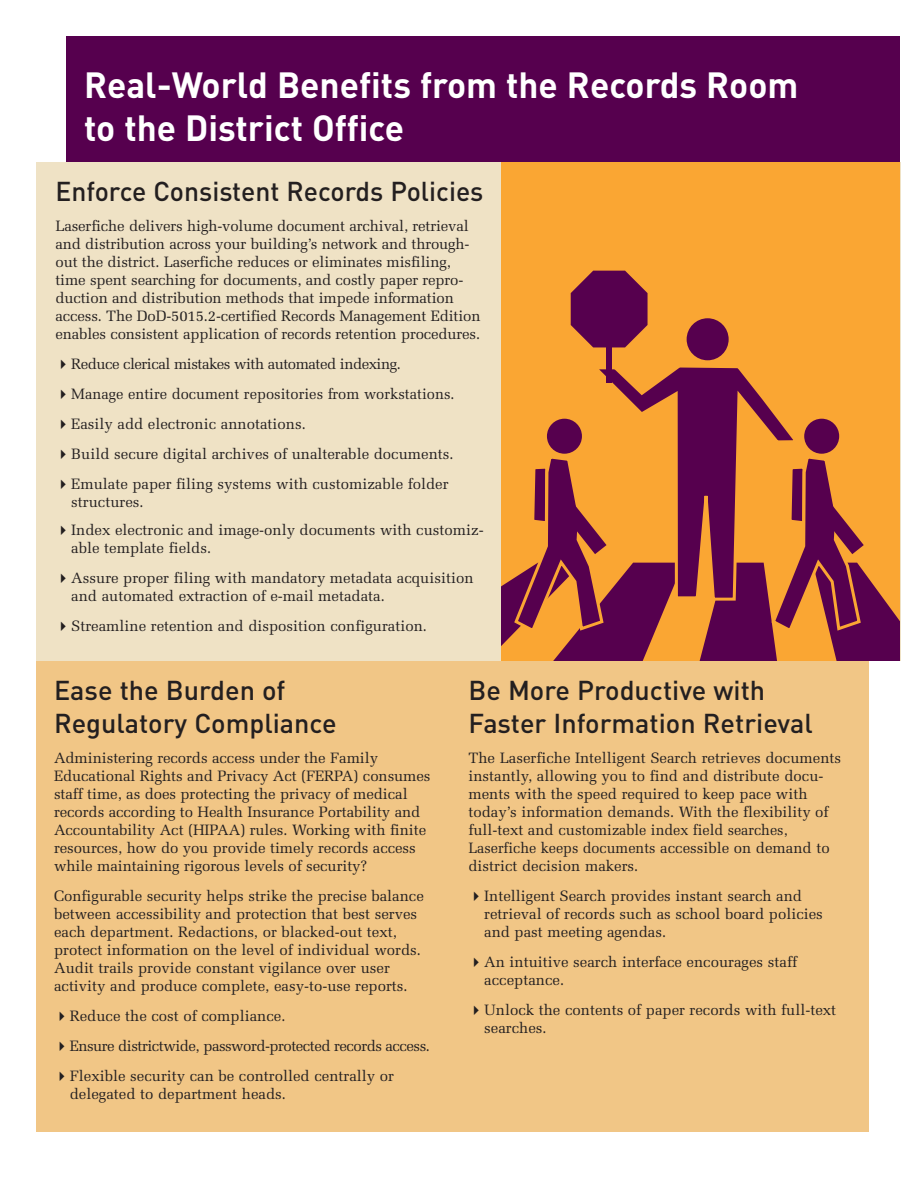
<style>
.page{position:relative;width:918px;height:1188px;background:#fff}
.page>*{position:absolute;margin:0;border:0;box-sizing:border-box;transform-origin:0 0}
.t1{font:700 36px/43.3px "DIN";color:#fff}
.t2{font:500 27px/32.4px "DIN";color:#231f20}
.t3{font:15px/18px "Melior";color:#231f20}
.t4{font:15px "Melior";letter-spacing:-.035em;color:#231f20}
</style>
<div class="page">
<div style="left:36px;top:660px;width:832px;height:472px;background:#f1c686"></div>
<div style="left:36px;top:162px;width:864px;height:499px;background:#efe2c5"></div>
<div style="left:66px;top:36px;width:834px;height:126px;background:#56004e"></div>
<div style="left:502px;top:162px;width:398px;height:498px;background:#faa633"></div>
<div style="left:687px;top:318px;width:42px;height:42px;background:#56004e;border-radius:50%"></div>
<svg style="left:593px;top:342px;width:200px;height:255px"></svg>
<svg style="left:571px;top:271px;width:77px;height:76px"></svg>
<div style="left:606px;top:346px;width:6px;height:37px;background:#56004e"></div>
<div style="left:804px;top:419px;width:35px;height:35px;background:#56004e;border-radius:50%"></div>
<svg style="left:699px;top:454px;width:201px;height:206px"></svg>
<div style="left:547px;top:419px;width:35px;height:35px;background:#56004e;border-radius:50%"></div>
<svg style="left:502px;top:454px;width:182px;height:206px"></svg>
<h1 class="t1" style="left:84px;top:62px;width:716px">Real-World Benefits from the Records Room to the District Office</h1>
<h2 class="t2" style="left:56px;top:174px;width:429px">Enforce Consistent Records Policies</h2>
<p class="t3" style="left:56px;top:216px;width:427px">Laserfiche delivers high-volume document archival, retrieval and distribution across your building’s network and through&shy;out the district. Laserfiche reduces or eliminates misfiling, time spent searching for documents, and costly paper repro&shy;duction and distribution methods that impede information access. The DoD-5015.2-certified Records Management Edition enables consistent application of records retention procedures.</p>
<p class="t4" style="left:56px;top:355px;width:347px">✔Reduce clerical mistakes with automated indexing.</p>
<p class="t3" style="left:56px;top:384px;width:401px">✔Manage entire document repositories from workstations.</p>
<p class="t3" style="left:56px;top:414px;width:252px">✔Easily add electronic annotations.</p>
<p class="t3" style="left:56px;top:444px;width:400px">✔Build secure digital archives of unalterable documents.</p>
<p class="t3" style="left:71px;top:474px;width:379px;text-indent:-16px">✔Emulate paper filing systems with customizable folder structures.</p>
<p class="t3" style="left:71px;top:521px;width:414px;text-indent:-16px">✔Index electronic and image-only documents with customiz&shy;able template fields.</p>
<p class="t3" style="left:71px;top:569px;width:404px;text-indent:-16px">✔Assure proper filing with mandatory metadata acquisition and automated extraction of e-mail metadata.</p>
<p class="t3" style="left:56px;top:617px;width:373px">✔Streamline retention and disposition configuration.</p>
<h2 class="t2" style="left:54px;top:673px;width:284px">Ease the Burden of<br>Regulatory Compliance</h2>
<p class="t3" style="left:54px;top:748px;width:378px">Administering records access under the Family Educational Rights and Privacy Act (FERPA) consumes staff time, as does protecting the privacy of medical records according to Health Insurance Portability and Accountability Act (HIPAA) rules. Working with finite resources, how do you provide timely records access while maintaining rigorous levels of security?</p>
<p class="t3" style="left:54px;top:886px;width:371px">Configurable security helps strike the precise balance between accessibility and protection that best serves each department. Redactions, or blacked-out text, protect information on the level of individual words.<br>Audit trails provide constant vigilance over user activity and produce complete, easy-to-use reports.</p>
<p class="t3" style="left:54px;top:1006px;width:233px">✔Reduce the cost of compliance.</p>
<p class="t4" style="left:54px;top:1037px;width:378px">✔Ensure districtwide, password-protected records access.</p>
<p class="t3" style="left:70px;top:1066px;width:326px;text-indent:-16px">✔Flexible security can be controlled centrally or delegated to department heads.</p>
<h2 class="t2" style="left:468px;top:673px;width:346px">Be More Productive with<br>Faster Information Retrieval</h2>
<p class="t3" style="left:468px;top:748px;width:374px">The Laserfiche Intelligent Search retrieves documents instantly, allowing you to find and distribute docu&shy;ments with the speed required to keep pace with today’s information demands. With the flexibility of full-text and customizable index field searches, Laserfiche keeps documents accessible on demand to district decision makers.</p>
<p class="t3" style="left:484px;top:886px;width:340px;text-indent:-16px">✔Intelligent Search provides instant search and retrieval of records such as school board policies and past meeting agendas.</p>
<p class="t3" style="left:484px;top:952px;width:314px;text-indent:-16px">✔An intuitive search interface encourages staff acceptance.</p>
<p class="t3" style="left:484px;top:1000px;width:354px;text-indent:-16px">✔Unlock the contents of paper records with full-text searches.</p>
</div>
